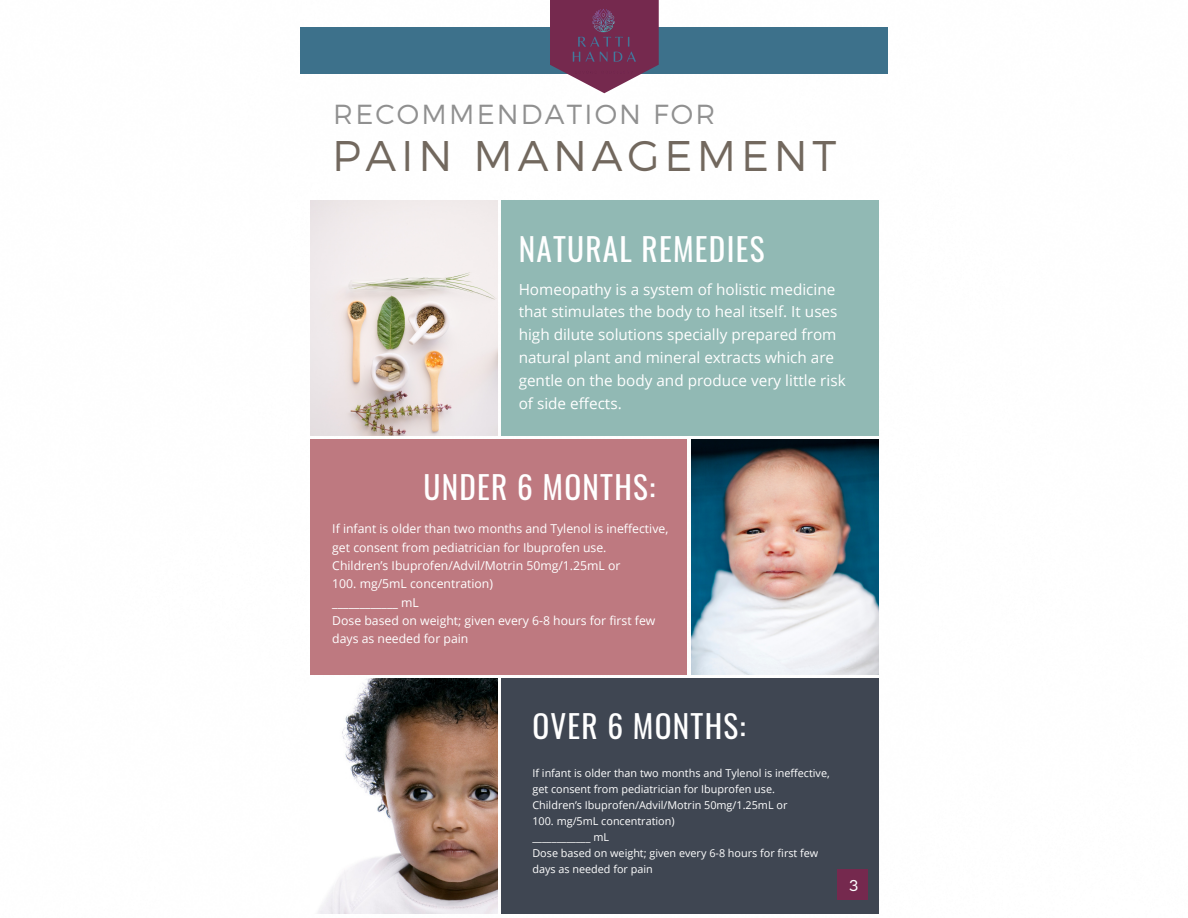
<style>
.page{position:relative;width:1188px;height:918px;background:#fff}
.page>*{position:absolute;margin:0;border:0;box-sizing:border-box;transform-origin:0 0}
.t1{font:300 42.9px "Montserrat";letter-spacing:.11em;color:#72685e}
.t2{font:31.2px "Oswald";letter-spacing:.04em;color:#fff}
.t3{font:300 27.6px "Montserrat";letter-spacing:.08em;color:#909090}
.t4{font:15.3px/23px "Open Sans";color:#fff}
.t5{font:15.3px "Sanchez";color:#fff}
.t6{font:12.3px "Open Sans";color:#fff}
.t7{font:10.8px "Open Sans";color:#fff}
</style>
<div class="page">
<div style="left:310px;top:440px;width:377px;height:235px;background:#be7980"></div>
<div style="left:501px;top:200px;width:378px;height:235px;background:#91b9b4"></div>
<div style="left:501px;top:678px;width:378px;height:235px;background:#3f4652"></div>
<img style="left:318px;top:678px;width:179px;height:235px">
<img style="left:692px;top:440px;width:187px;height:235px">
<img style="left:310px;top:200px;width:187px;height:235px">
<div style="left:300px;top:27px;width:587px;height:46px;background:#3d718b"></div>
<svg style="left:550px;top:0;width:109px;height:93px;fill:#75294e"></svg>
<div style="left:838px;top:869px;width:30px;height:31px;background:#75294e"></div>
<img style="left:564px;top:2px;width:81px;height:77px">
<p class="t3" style="left:333px;top:96px;width:384px">RECOMMENDATION FOR</p>
<p class="t1" style="left:332px;top:128px;width:506px">PAIN MANAGEMENT</p>
<p class="t2" style="left:519px;top:225px;width:247px">NATURAL REMEDIES</p>
<p class="t4" style="left:519px;top:277px;width:328px">Homeopathy is a system of holistic medicine that stimulates the body to heal itself. It uses high dilute solutions specially prepared from natural plant and mineral extracts which are gentle on the body and produce very little risk of side effects.</p>
<p class="t2" style="left:424px;top:463px;width:233px">UNDER 6 MONTHS:</p>
<p class="t6" style="left:332px;top:520px;width:338px">If infant is older than two months and Tylenol is ineffective,</p>
<p class="t6" style="left:332px;top:539px;width:276px">get consent from pediatrician for Ibuprofen use.</p>
<p class="t6" style="left:332px;top:557px;width:290px">Children’s Ibuprofen/Advil/Motrin 50mg/1.25mL or</p>
<p class="t6" style="left:332px;top:575px;width:162px">100. mg/5mL concentration)</p>
<p class="t6" style="left:332px;top:594px;width:88px">____________ mL</p>
<p class="t6" style="left:332px;top:612px;width:325px">Dose based on weight; given every 6-8 hours for first few</p>
<p class="t6" style="left:332px;top:630px;width:138px">days as needed for pain</p>
<p class="t2" style="left:532px;top:702px;width:215px">OVER 6 MONTHS:</p>
<p class="t7" style="left:532px;top:766px;width:299px">If infant is older than two months and Tylenol is ineffective,</p>
<p class="t7" style="left:532px;top:782px;width:244px">get consent from pediatrician for Ibuprofen use.</p>
<p class="t7" style="left:532px;top:798px;width:256px">Children’s Ibuprofen/Advil/Motrin 50mg/1.25mL or</p>
<p class="t7" style="left:532px;top:813px;width:144px">100. mg/5mL concentration)</p>
<p class="t7" style="left:532px;top:829px;width:78px">____________ mL</p>
<p class="t7" style="left:532px;top:845px;width:287px">Dose based on weight; given every 6-8 hours for first few</p>
<p class="t7" style="left:532px;top:861px;width:122px">days as needed for pain</p>
<p class="t5" style="left:849px;top:876px;width:11px">3</p>
</div>
